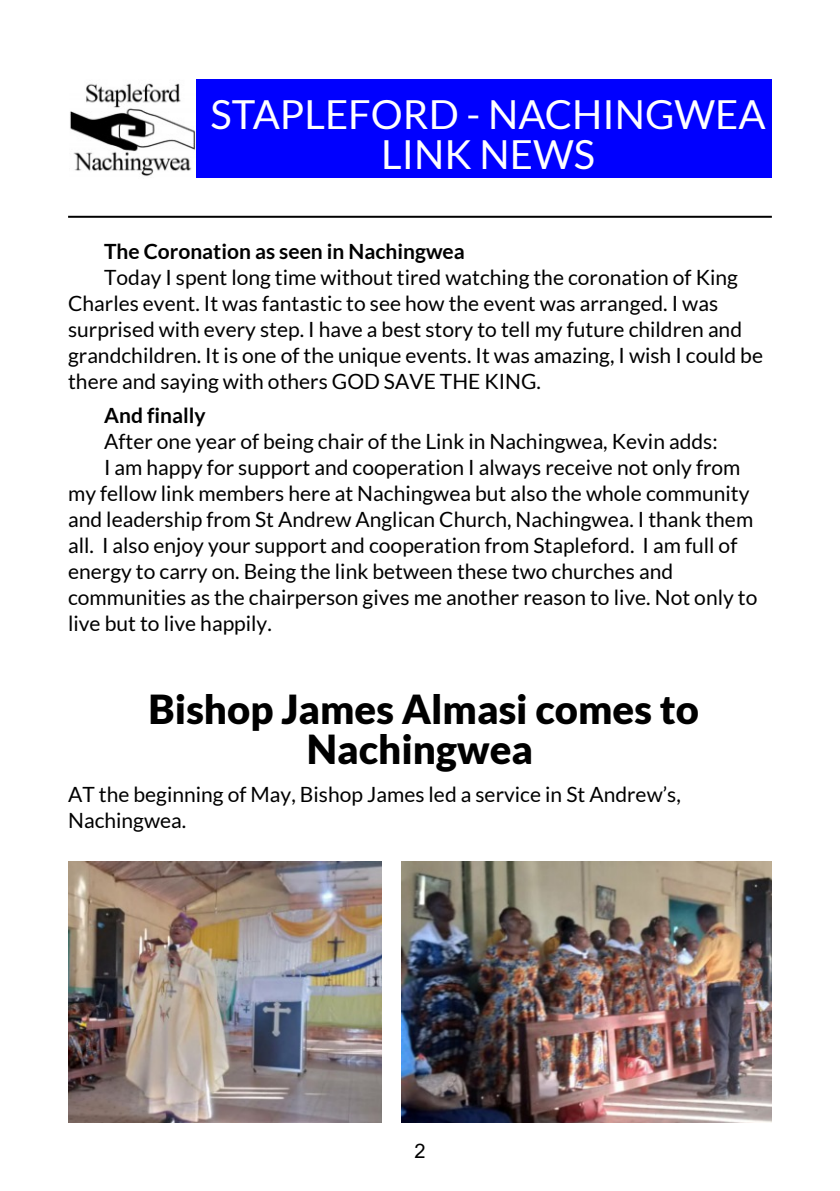
<style>
.page{position:relative;width:840px;height:1191px;background:#fff}
.page>*{position:absolute;margin:0;border:0;box-sizing:border-box;transform-origin:0 0}
.t1{font:900 40px/40px "Lato";color:#000;text-align:center}
.t2{font:40px/40px "Lato";color:#fefefe;text-align:center}
.t3{font:21px/26px "Lato";color:#000}
.t4{font:700 21px "Lato";color:#000}
.t5{font:20px "Arial";color:#000}
</style>
<div class="page">
<div style="left:195px;top:79px;width:576px;height:99px;background:#00f"></div>
<img style="left:70px;top:83px;width:125px;height:93px">
<hr style="left:68px;top:216px;width:703px;height:2px;background:#000">
<img style="left:68px;top:861px;width:313px;height:262px">
<img style="left:401px;top:861px;width:370px;height:262px">
<h1 class="t2" style="left:210px;top:96px;width:556px">STAPLEFORD - NACHINGWEA<br>LINK NEWS</h1>
<p class="t4" style="left:104px;top:242px;width:362px">The Coronation as seen in Nachingwea</p>
<p class="t3" style="left:68px;top:265px;width:696px;text-indent:36px">Today I spent long time without tired watching the coronation of King Charles event. It was fantastic to see how the event was arranged. I was surprised with every step. I have a best story to tell my future children and grandchildren. It is one of the unique events. It was amazing, I wish I could be there and saying with others GOD SAVE THE KING.</p>
<p class="t4" style="left:104px;top:406px;width:103px">And finally</p>
<p class="t3" style="left:104px;top:429px;width:614px">After one year of being chair of the Link in Nachingwea, Kevin adds:</p>
<p class="t3" style="left:104px;top:455px;width:637px">I am happy for support and cooperation I always receive not only from</p>
<p class="t3" style="left:68px;top:481px;width:682px">my fellow link members here at Nachingwea but also the whole community</p>
<p class="t3" style="left:68px;top:507px;width:686px">and leadership from St Andrew Anglican Church, Nachingwea. I thank them</p>
<p class="t3" style="left:68px;top:533px;width:670px">all. I also enjoy your support and cooperation from Stapleford. I am full of</p>
<p class="t3" style="left:68px;top:559px;width:606px">energy to carry on. Being the link between these two churches and</p>
<p class="t3" style="left:68px;top:585px;width:690px">communities as the chairperson gives me another reason to live. Not only to</p>
<p class="t3" style="left:68px;top:611px;width:205px">live but to live happily.</p>
<h1 class="t1" style="left:148px;top:691px;width:551px">Bishop James Almasi comes to<br>Nachingwea</h1>
<p class="t3" style="left:68px;top:782px;width:614px">AT the beginning of May, Bishop James led a service in St Andrew’s,<br>Nachingwea.</p>
<p class="t5" style="left:414px;top:1143px;width:13px">2</p>
</div>
